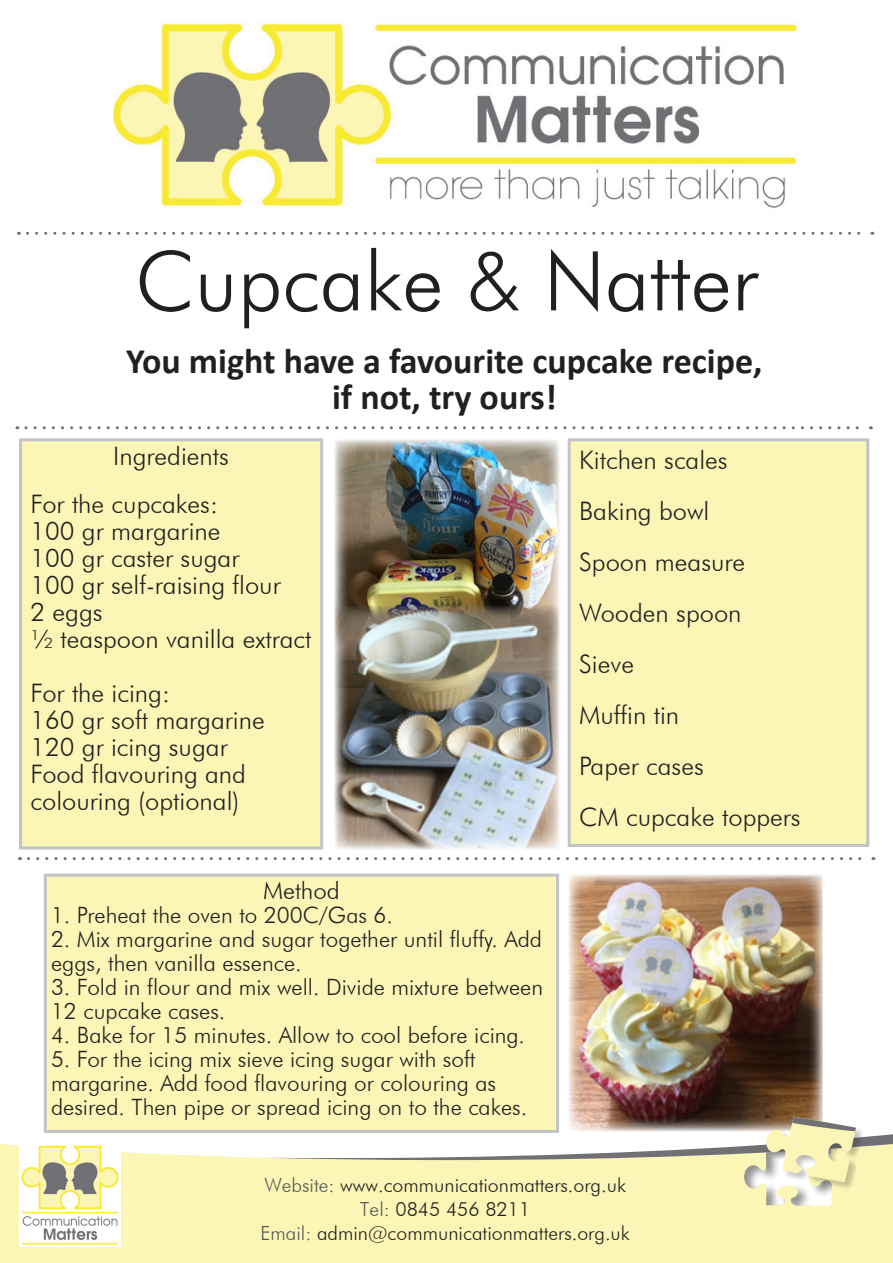
<style>
.page{position:relative;width:893px;height:1263px;background:#fff}
.page>*{position:absolute;margin:0;border:0;box-sizing:border-box;transform-origin:0 0}
.t1{font:300 82.5px "Futura BT";color:#231f20}
.t2{font:700 36px/36px "Calibri";color:#231f20;text-align:center}
.t3{font:300 25.5px/27px "Futura BT";color:#231f20}
.t4{font:300 24px "Futura BT";color:#231f20}
.t5{font:300 22.5px/24px "Futura BT";color:#231f20}
.t6{font:300 19.5px/24px "Futura BT";color:#231f20;text-align:center}
.s1{color:#57585a}
</style>
<div class="page">
<div style="left:0;top:1143px;width:893px;height:120px;background:#fcf6b6"></div>
<svg style="left:0;top:1042px;width:263px;height:116px"></svg>
<svg style="left:26px;top:426px;width:845px;height:3px"></svg>
<svg style="left:28px;top:857px;width:846px;height:3px"></svg>
<img style="left:113px;top:23px;width:684px;height:185px">
<img style="left:19px;top:1144px;width:102px;height:102px">
<svg style="left:27px;top:232px;width:846px;height:3px"></svg>
<div style="left:21px;top:440px;width:301px;height:408px;background:#fcf6b6"></div>
<div style="left:19px;top:438px;width:304px;height:411px;border:3px solid #c2c3c6"></div>
<div style="left:569px;top:440px;width:299px;height:405px;background:#fcf6b6"></div>
<div style="left:568px;top:438px;width:301px;height:409px;border:3px solid #c2c3c6"></div>
<div style="left:45px;top:875px;width:513px;height:256px;background:#fcf6b6"></div>
<div style="left:44px;top:874px;width:515px;height:259px;border:3px solid #c2c3c6"></div>
<img style="left:568px;top:874px;width:255px;height:242px">
<img style="left:334px;top:440px;width:225px;height:206px">
<img style="left:335px;top:606px;width:224px;height:243px">
<svg style="left:263px;top:1116px;width:630px;height:90px"></svg>
<p class="t1" style="left:135px;top:231px;width:624px">Cupcake &amp; Natter</p>
<p class="t2" style="left:126px;top:342px;width:638px">You might have a favourite cupcake recipe, if not, try ours!</p>
<p class="t3" style="left:113px;top:442px;width:117px">Ingredients</p>
<p class="t3" style="left:31px;top:490px;width:189px">For the cupcakes:</p>
<p class="t3" style="left:31px;top:517px;width:252px">100 gr margarine<br>100 gr caster sugar<br>100 gr self-raising flour</p>
<p class="t3" style="left:31px;top:598px;width:74px">2 eggs</p>
<p class="t3" style="left:31px;top:625px;width:283px">½ teaspoon vanilla extract</p>
<p class="t3" style="left:31px;top:679px;width:141px">For the icing:</p>
<p class="t3" style="left:31px;top:706px;width:236px">160 gr soft margarine<br>120 gr icing sugar</p>
<p class="t3" style="left:31px;top:760px;width:217px">Food flavouring and colouring (optional)</p>
<p class="t4" style="left:263px;top:876px;width:78px">Method</p>
<p class="t5" style="left:51px;top:903px;width:344px">1. Preheat the oven to 200C/Gas 6.</p>
<p class="t5" style="left:51px;top:927px;width:493px">2. Mix margarine and sugar together until fluffy. Add eggs, then vanilla essence.</p>
<p class="t5" style="left:51px;top:975px;width:494px">3. Fold in flour and mix well. Divide mixture between<br>12 cupcake cases.</p>
<p class="t5" style="left:51px;top:1023px;width:475px">4. Bake for 15 minutes. Allow to cool before icing.</p>
<p class="t5" style="left:51px;top:1047px;width:478px">5. For the icing mix sieve icing sugar with soft margarine. Add food flavouring or colouring as desired. Then pipe or spread icing on to the cakes.</p>
<p class="t3" style="left:579px;top:434px;width:150px;line-height:51px">Kitchen scales<br>Baking bowl</p>
<p class="t3" style="left:579px;top:536px;width:168px;line-height:51px">Spoon measure<br>Wooden spoon</p>
<p class="t3" style="left:579px;top:638px;width:101px;line-height:51px">Sieve<br>Muffin tin</p>
<p class="t3" style="left:579px;top:740px;width:223px;line-height:51px">Paper cases<br>CM cupcake toppers</p>
<p class="t6" style="left:260px;top:1173px;width:371px"><span class="s1">Website:</span> www.communicationmatters.org.uk<br><span class="s1">Tel:</span> 0845 456 8211<br><span class="s1">Email:</span> admin@communicationmatters.org.uk</p>
</div>
